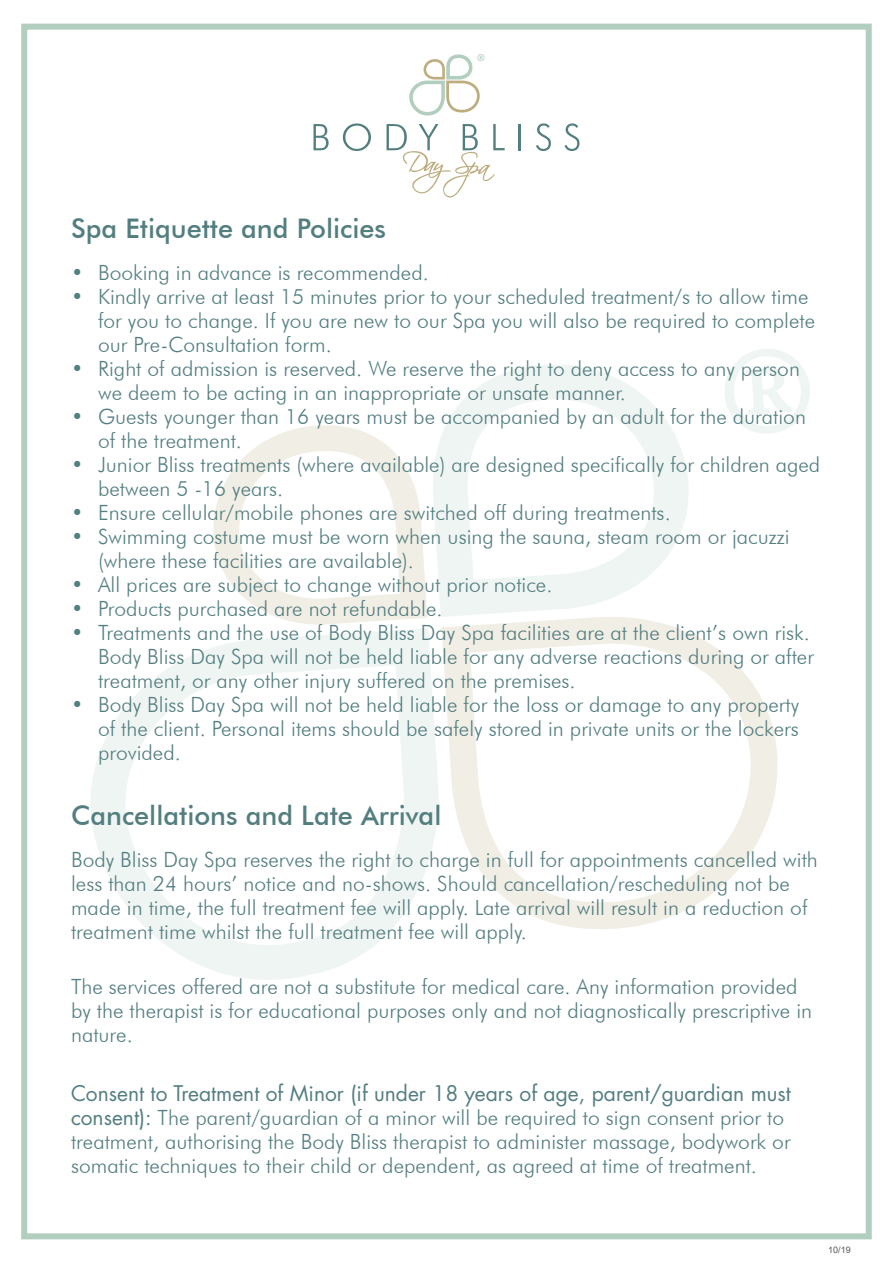
<style>
.page{position:relative;width:893px;height:1263px;background:#fff}
.page>*{position:absolute;margin:0;border:0;box-sizing:border-box;transform-origin:0 0}
.t1{font:500 27px "Futura BT";color:#537e80}
.t2{font:300 21px/24px "Futura BT";color:#547e81}
.t3{font:21px "Futura LT Pro";color:#547e81}
.t4{font:9px "Arial";color:#57585a}
.s1{font-family:"Futura LT Pro";font-weight:400}
</style>
<div class="page">
<div style="left:21px;top:24px;width:851px;height:1215px;border:6px solid #b1cebe"></div>
<svg style="left:313px;top:124px;width:16px;height:26px"></svg>
<svg style="left:343px;top:123px;width:28px;height:28px"></svg>
<hr style="left:519px;top:124px;width:2px;height:26px;background:#537e80">
<svg style="left:536px;top:123px;width:15px;height:28px"></svg>
<svg style="left:564px;top:123px;width:15px;height:28px"></svg>
<svg style="left:386px;top:124px;width:119px;height:73px"></svg>
<svg style="left:409px;top:54px;width:76px;height:62px"></svg>
<svg style="left:213px;top:425px;width:214px;height:200px"></svg>
<svg style="left:90px;top:628px;width:348px;height:352px"></svg>
<svg style="left:433px;top:365px;width:256px;height:252px"></svg>
<svg style="left:441px;top:617px;width:336px;height:312px"></svg>
<svg style="left:725px;top:349px;width:85px;height:85px"></svg>
<p class="t1" style="left:71px;top:212px;width:316px">Spa Etiquette and Policies</p>
<p class="t2" style="left:71px;top:260px;width:359px">• Booking in advance is recommended.</p>
<p class="t2" style="left:98px;top:284px;width:718px;text-indent:-27px">• Kindly arrive at least 15 minutes prior to your scheduled treatment/s to allow time for you to change. If you are new to our Spa you will also be required to complete our Pre-Consultation form.</p>
<p class="t2" style="left:98px;top:356px;width:703px;text-indent:-27px">• Right of admission is reserved. We reserve the right to deny access to any person we deem to be acting in an inappropriate or unsafe manner.</p>
<p class="t2" style="left:98px;top:404px;width:709px;text-indent:-27px">• Guests younger than 16 years must be accompanied by an adult for the duration of the treatment.</p>
<p class="t2" style="left:98px;top:452px;width:724px;text-indent:-27px">• Junior Bliss treatments (where available) are designed specifically for children aged between 5 -16 years.</p>
<p class="t2" style="left:71px;top:500px;width:601px">• Ensure cellular/mobile phones are switched off during treatments.</p>
<p class="t2" style="left:98px;top:524px;width:693px;text-indent:-27px">• Swimming costume must be worn when using the sauna, steam room or jacuzzi (where these facilities are available).</p>
<p class="t2" style="left:71px;top:572px;width:483px">• All prices are subject to change without prior notice.</p>
<p class="t2" style="left:71px;top:596px;width:373px">• Products purchased are not refundable.</p>
<p class="t2" style="left:98px;top:620px;width:717px;text-indent:-27px">• Treatments and the use of Body Bliss Day Spa facilities are at the client’s own risk.<br>Body Bliss Day Spa will not be held liable for any adverse reactions during or after treatment, or any other injury suffered on the premises.</p>
<p class="t2" style="left:98px;top:692px;width:703px;text-align:justify;text-indent:-27px">• Body Bliss Day Spa will not be held liable for the loss or damage to any property of the client. Personal items should be safely stored in private units or the lockers provided.</p>
<p class="t1" style="left:71px;top:799px;width:372px">Cancellations and Late Arrival</p>
<p class="t2" style="left:71px;top:847px;width:748px">Body Bliss Day Spa reserves the right to charge in full for appointments cancelled with less than 24 hours’ notice and no-shows. Should cancellation/rescheduling not be made in time, the full treatment fee will apply. Late arrival will result in a reduction of treatment time whilst the full treatment fee will apply.</p>
<p class="t2" style="left:71px;top:974px;width:743px">The services offered are not a substitute for medical care. Any information provided by the therapist is for educational purposes only and not diagnostically prescriptive in nature.</p>
<p class="t3" style="left:71px;top:1079px;width:721px">Consent to Treatment of Minor (if under 18 years of age, parent/guardian must</p>
<p class="t2" style="left:71px;top:1105px;width:721px"><span class="s1">consent):</span> The parent/guardian of a minor will be required to sign consent prior to treatment, authorising the Body Bliss therapist to administer massage, bodywork or somatic techniques to their child or dependent, as agreed at time of treatment.</p>
<p class="t4" style="left:828px;top:1243px;width:24px">10/19</p>
</div>
